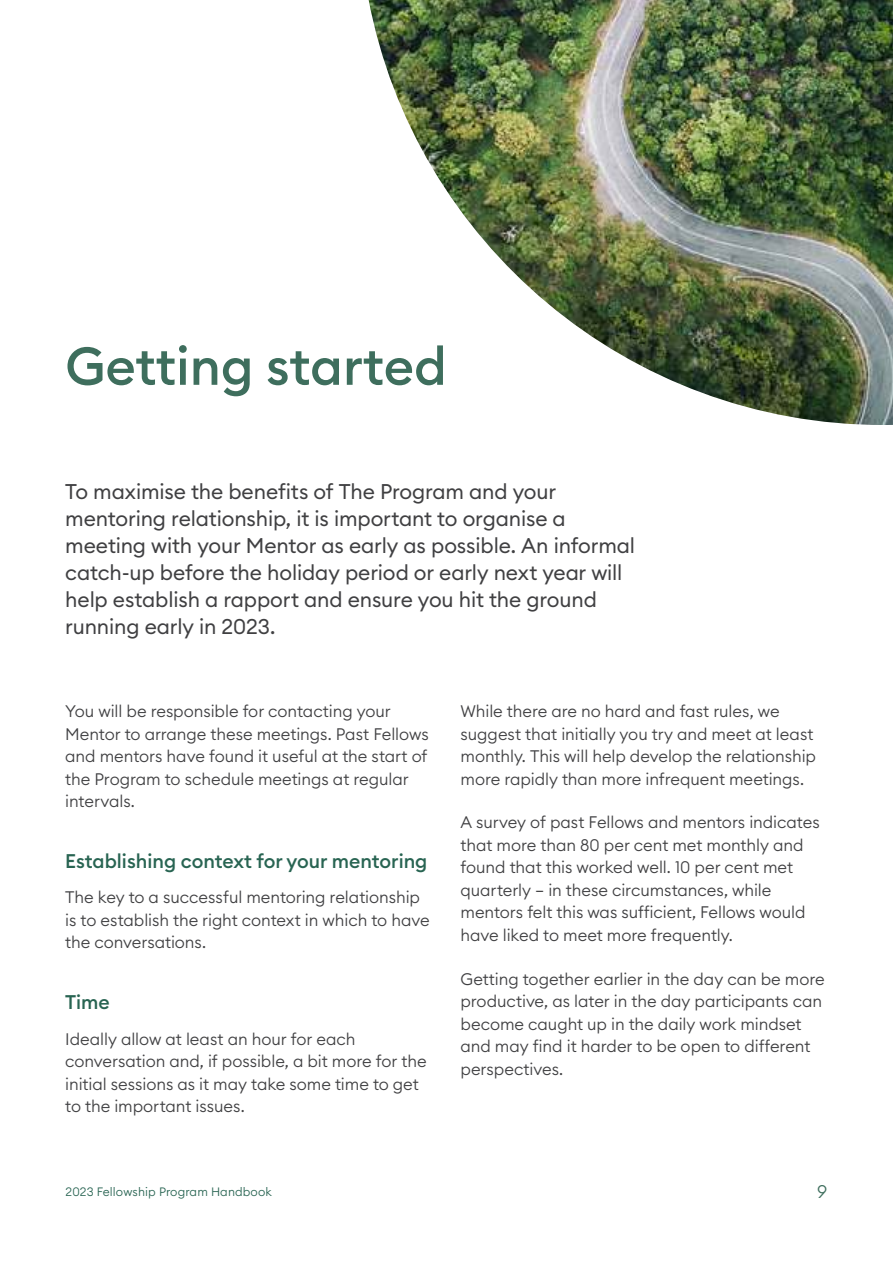
<style>
.page{position:relative;width:893px;height:1263px;background:#fff}
.page>*{position:absolute;margin:0;border:0;box-sizing:border-box;transform-origin:0 0}
.t1{font:500 52.5px "Euclid Circular B";color:#3e6e5d}
.t2{font:21px/27px "Euclid Circular B";letter-spacing:-.01em;color:#404042}
.t3{font:500 19.5px "Euclid Circular B";color:#286452}
.t4{font:300 18px "Euclid Circular B";color:#3e6e5d}
.t5{font:300 16.5px/22.5px "Euclid Circular B";letter-spacing:-.005em;color:#404042}
.t6{font:300 12px "Euclid Circular B";letter-spacing:.01em;color:#286452}
</style>
<div class="page">
<img style="left:369px;top:0;width:524px;height:425px">
<h1 class="t1" style="left:65px;top:332px;width:383px">Getting started</h1>
<p class="t2" style="left:65px;top:478px;width:571px">To maximise the benefits of The Program and your mentoring relationship, it is important to organise a meeting with your Mentor as early as possible. An informal catch-up before the holiday period or early next year will help establish a rapport and ensure you hit the ground running early in 2023.</p>
<p class="t5" style="left:65px;top:701px;width:365px">You will be responsible for contacting your Mentor to arrange these meetings. Past Fellows and mentors have found it useful at the start of the Program to schedule meetings at regular intervals.</p>
<p class="t3" style="left:65px;top:853px;width:364px">Establishing context for your mentoring</p>
<p class="t5" style="left:65px;top:887px;width:366px">The key to a successful mentoring relationship is to establish the right context in which to have the conversations.</p>
<p class="t3" style="left:65px;top:995px;width:46px">Time</p>
<p class="t5" style="left:65px;top:1027px;width:363px">Ideally allow at least an hour for each conversation and, if possible, a bit more for the initial sessions as it may take some time to get to the important issues.</p>
<p class="t5" style="left:460px;top:701px;width:357px">While there are no hard and fast rules, we suggest that initially you try and meet at least monthly. This will help develop the relationship more rapidly than more infrequent meetings.</p>
<p class="t5" style="left:460px;top:812px;width:361px">A survey of past Fellows and mentors indicates that more than 80 per cent met monthly and found that this worked well. 10 per cent met quarterly – in these circumstances, while mentors felt this was sufficient, Fellows would have liked to meet more frequently.</p>
<p class="t5" style="left:460px;top:967px;width:366px">Getting together earlier in the day can be more productive, as later in the day participants can become caught up in the daily work mindset and may find it harder to be open to different perspectives.</p>
<p class="t6" style="left:66px;top:1187px;width:208px">2023 Fellowship Program Handbook</p>
<p class="t4" style="left:817px;top:1183px;width:12px">9</p>
</div>
